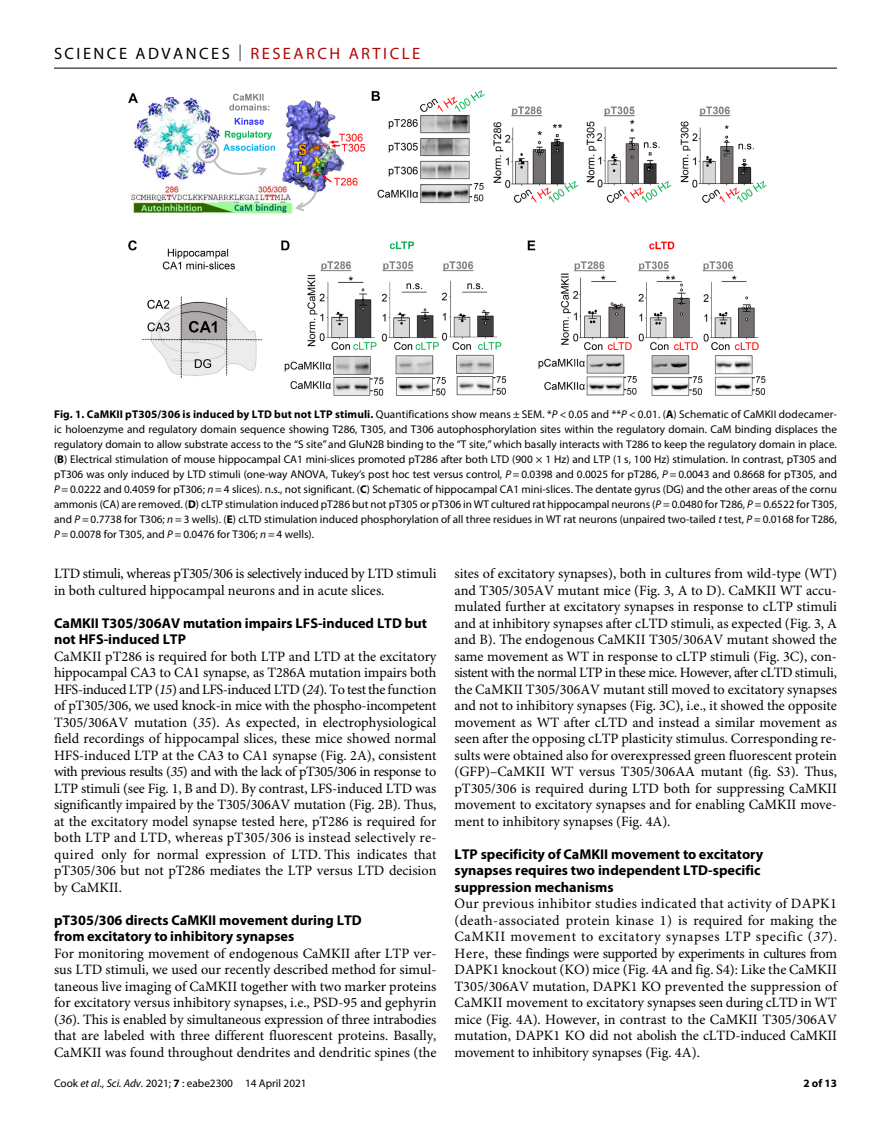
<style>
.page{position:relative;width:891px;height:1134px;background:#fff}
.page>*{position:absolute;margin:0;border:0;box-sizing:border-box;transform-origin:0 0}
.t1{font:16.5px "Myriad Pro";letter-spacing:.15em;color:#000}
.t2{font:14.25px/16.5px "Minion Pro";color:#000;text-align:justify}
.t3{font:700 14.25px/16.5px "Myriad Pro";color:#000}
.t4{font:11.25px/15px "Myriad Pro";color:#000;text-align:justify}
.t5{font:700 11.25px "Myriad Pro";color:#000}
.s1{font-weight:300}
.s2{color:#b10508}
.s3{font-weight:700}
.s4{font-style:italic}
</style>
<div class="page">
<hr style="left:54px;top:68px;width:783px;height:1px;background:#000">
<img style="left:128px;top:90px;width:639px;height:306px">
<p class="t1" style="left:54px;top:40px;width:368px">SCIENCE ADVANCES <span class="s1">|</span> <span class="s2">RESEARCH ARTICLE</span></p>
<p class="t4" style="left:54px;top:407px;width:785px"><span class="s3">Fig. 1. CaMKII pT305/306 is induced by LTD but not LTP stimuli.</span> Quantifications show means ± SEM. *<span class="s4">P</span> &lt; 0.05 and **<span class="s4">P</span> &lt; 0.01. (<span class="s3">A</span>) Schematic of CaMKII dodecamer&shy;ic holoenzyme and regulatory domain sequence showing T286, T305, and T306 autophosphorylation sites within the regulatory domain. CaM binding displaces the regulatory domain to allow substrate access to the “S site” and GluN2B binding to the “T site,” which basally interacts with T286 to keep the regulatory domain in place. (<span class="s3">B</span>) Electrical stimulation of mouse hippocampal CA1 mini-slices promoted pT286 after both LTD (900 × 1 Hz) and LTP (1 s, 100 Hz) stimulation. In contrast, pT305 and pT306 was only induced by LTD stimuli (one-way ANOVA, Tukey’s post hoc test versus control, <span class="s4">P</span> = 0.0398 and 0.0025 for pT286, <span class="s4">P</span> = 0.0043 and 0.8668 for pT305, and <span class="s4">P</span> = 0.0222 and 0.4059 for pT306; <span class="s4">n</span> = 4 slices). n.s., not significant. (<span class="s3">C</span>) Schematic of hippocampal CA1 mini-slices. The dentate gyrus (DG) and the other areas of the cornu ammonis (CA) are removed. (<span class="s3">D</span>) cLTP stimulation induced pT286 but not pT305 or pT306 in WT cultured rat hippocampal neurons (<span class="s4">P</span> = 0.0480 for T286, <span class="s4">P</span> = 0.6522 for T305, and <span class="s4">P</span> = 0.7738 for T306; <span class="s4">n</span> = 3 wells). (<span class="s3">E</span>) cLTD stimulation induced phosphorylation of all three residues in WT rat neurons (unpaired two-tailed <span class="s4">t</span> test, <span class="s4">P</span> = 0.0168 for T286, <span class="s4">P</span> = 0.0078 for T305, and <span class="s4">P</span> = 0.0476 for T306; <span class="s4">n</span> = 4 wells).</p>
<p class="t2" style="left:54px;top:567px;width:384px">LTD stimuli, whereas pT305/306 is selectively induced by LTD stimuli in both cultured hippocampal neurons and in acute slices.</p>
<p class="t3" style="left:54px;top:614px;width:374px">CaMKII T305/306AV mutation impairs LFS-induced LTD but not HFS-induced LTP</p>
<p class="t2" style="left:54px;top:649px;width:384px">CaMKII pT286 is required for both LTP and LTD at the excitatory hippocampal CA3 to CA1 synapse, as T286A mutation impairs both HFS-induced LTP (<span class="s4">15</span>) and LFS-induced LTD (<span class="s4">24</span>). To test the function of pT305/306, we used knock-in mice with the phospho-incompetent T305/306AV mutation (<span class="s4">35</span>). As expected, in electrophysiological field recordings of hippocampal slices, these mice showed normal HFS-induced LTP at the CA3 to CA1 synapse (Fig. 2A), consistent with previous results (<span class="s4">35</span>) and with the lack of pT305/306 in response to LTP stimuli (see Fig. 1, B and D). By contrast, LFS-induced LTD was significantly impaired by the T305/306AV mutation (Fig. 2B). Thus, at the excitatory model synapse tested here, pT286 is required for both LTP and LTD, whereas pT305/306 is instead selectively re&shy;quired only for normal expression of LTD. This indicates that pT305/306 but not pT286 mediates the LTP versus LTD decision by CaMKII.</p>
<p class="t3" style="left:54px;top:911px;width:309px">pT305/306 directs CaMKII movement during LTD from excitatory to inhibitory synapses</p>
<p class="t2" style="left:54px;top:946px;width:384px">For monitoring movement of endogenous CaMKII after LTP ver&shy;sus LTD stimuli, we used our recently described method for simul&shy;taneous live imaging of CaMKII together with two marker proteins for excitatory versus inhibitory synapses, i.e., PSD-95 and gephyrin (<span class="s4">36</span>). This is enabled by simultaneous expression of three intrabodies that are labeled with three different fluorescent proteins. Basally, CaMKII was found throughout dendrites and dendritic spines (the</p>
<p class="t4" style="left:54px;top:1076px;width:254px">Cook <span class="s4">et al</span>., <span class="s4">Sci. Adv.</span> 2021; <span class="s3">7</span> : eabe2300 14 April 2021</p>
<p class="t2" style="left:454px;top:567px;width:384px">sites of excitatory synapses), both in cultures from wild-type (WT) and T305/305AV mutant mice (Fig. 3, A to D). CaMKII WT accu&shy;mulated further at excitatory synapses in response to cLTP stimuli and at inhibitory synapses after cLTD stimuli, as expected (Fig. 3, A and B). The endogenous CaMKII T305/306AV mutant showed the same movement as WT in response to cLTP stimuli (Fig. 3C), con&shy;sistent with the normal LTP in these mice. However, after cLTD stimuli, the CaMKII T305/306AV mutant still moved to excitatory synapses and not to inhibitory synapses (Fig. 3C), i.e., it showed the opposite movement as WT after cLTD and instead a similar movement as seen after the opposing cLTP plasticity stimulus. Corresponding re&shy;sults were obtained also for overexpressed green fluorescent protein (GFP)–CaMKII WT versus T305/306AA mutant (fig. S3). Thus, pT305/306 is required during LTD both for suppressing CaMKII movement to excitatory synapses and for enabling CaMKII move&shy;ment to inhibitory synapses (Fig. 4A).</p>
<p class="t3" style="left:454px;top:845px;width:310px">LTP specificity of CaMKII movement to excitatory synapses requires two independent LTD-specific suppression mechanisms</p>
<p class="t2" style="left:455px;top:897px;width:384px">Our previous inhibitor studies indicated that activity of DAPK1 (death-associated protein kinase 1) is required for making the CaMKII movement to excitatory synapses LTP specific (<span class="s4">37</span>).<br>Here, these findings were supported by experiments in cultures from DAPK1 knockout (KO) mice (Fig. 4A and fig. S4): Like the CaMKII T305/306AV mutation, DAPK1 KO prevented the suppression of CaMKII movement to excitatory synapses seen during cLTD in WT mice (Fig. 4A). However, in contrast to the CaMKII T305/306AV mutation, DAPK1 KO did not abolish the cLTD-induced CaMKII movement to inhibitory synapses (Fig. 4A).</p>
<p class="t5" style="left:803px;top:1074px;width:35px">2 of 13</p>
</div>
